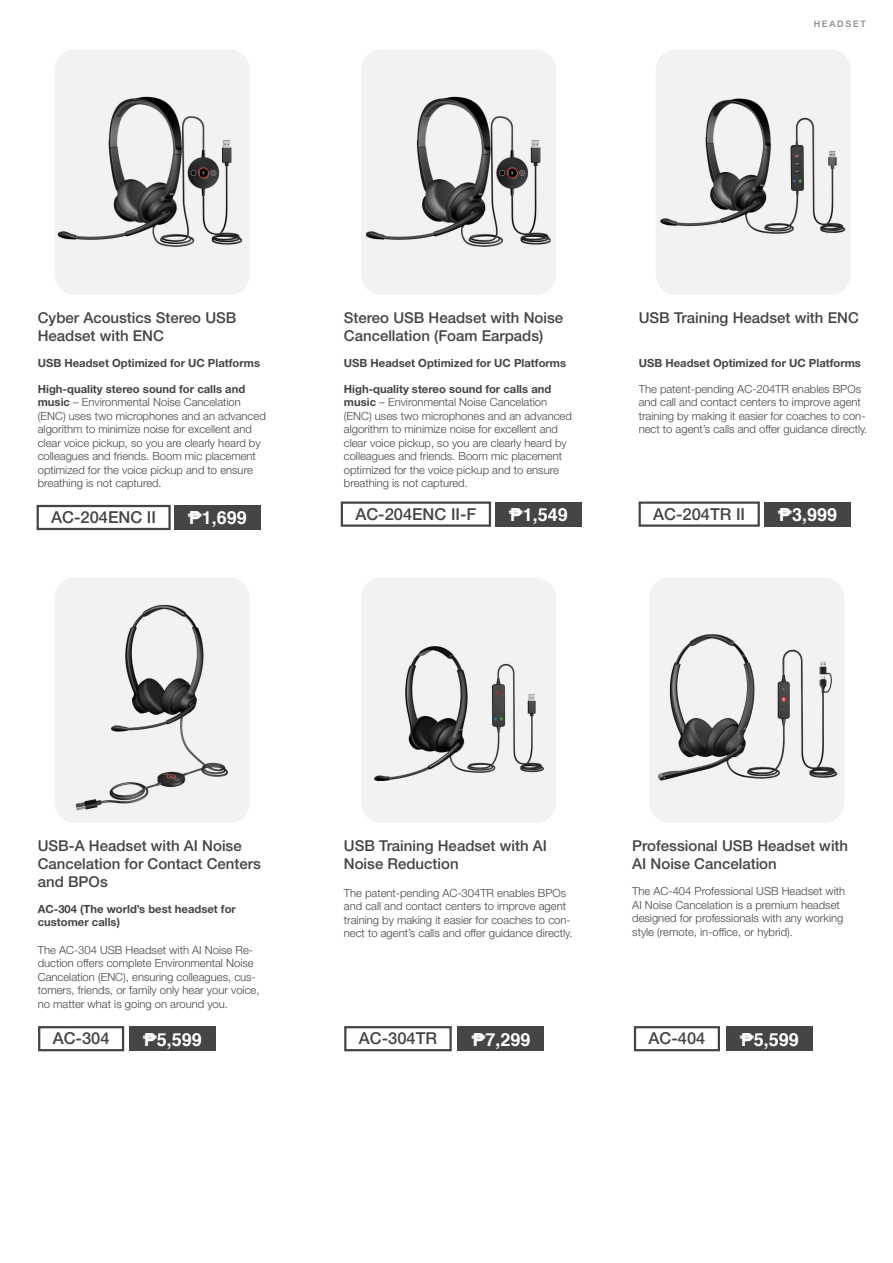
<style>
.page{position:relative;width:893px;height:1263px;background:#fff}
.page>*{position:absolute;margin:0;border:0;box-sizing:border-box;transform-origin:0 0}
.Price{font:700 18px "Helvetica";color:#fff}
.CA_Model{font:500 16.5px "Helvetica Neue LT Std";color:#454545}
.Model_Title{font:500 15px/18px "Helvetica Neue LT Std";color:#454545}
.Model_Description{font:300 11.25px/13.5px "Helvetica Neue LT Std";color:#454545}
.Model_Description-2{font:700 11.25px/13.5px "Helvetica Neue LT Std";color:#454545}
.Model_Title-2{font:500 9px "Helvetica Neue LT Std";letter-spacing:.2em;color:#848787}
.s1{font-weight:700}
</style>
<div class="page">
<div style="left:174px;top:505px;width:86px;height:25px;background:#454545"></div>
<div style="left:37px;top:505px;width:134px;height:25px;border:2px solid #454545"></div>
<div style="left:129px;top:1026px;width:86px;height:25px;background:#454545"></div>
<div style="left:38px;top:1026px;width:86px;height:25px;border:2px solid #454545"></div>
<div style="left:458px;top:1026px;width:86px;height:25px;background:#454545"></div>
<div style="left:344px;top:1026px;width:108px;height:25px;border:2px solid #454545"></div>
<div style="left:726px;top:1026px;width:86px;height:25px;background:#454545"></div>
<div style="left:634px;top:1026px;width:86px;height:25px;border:2px solid #454545"></div>
<div style="left:495px;top:502px;width:86px;height:25px;background:#454545"></div>
<div style="left:341px;top:501px;width:150px;height:26px;border:2px solid #454545"></div>
<div style="left:764px;top:502px;width:86px;height:25px;background:#454545"></div>
<div style="left:638px;top:501px;width:122px;height:26px;border:2px solid #454545"></div>
<div style="left:55px;top:50px;width:195px;height:245px;background:#f2f2f2;border-radius:20px"></div>
<img style="left:58px;top:96px;width:184px;height:151px">
<div style="left:361px;top:50px;width:195px;height:245px;background:#f2f2f2;border-radius:20px"></div>
<img style="left:366px;top:96px;width:185px;height:151px">
<div style="left:656px;top:50px;width:195px;height:245px;background:#f2f2f2;border-radius:20px"></div>
<img style="left:660px;top:98px;width:186px;height:136px">
<div style="left:55px;top:578px;width:195px;height:245px;background:#f2f2f2;border-radius:20px"></div>
<img style="left:75px;top:605px;width:153px;height:206px">
<div style="left:361px;top:578px;width:195px;height:245px;background:#f2f2f2;border-radius:20px"></div>
<img style="left:374px;top:646px;width:170px;height:134px">
<div style="left:649px;top:578px;width:195px;height:245px;background:#f2f2f2;border-radius:20px"></div>
<img style="left:658px;top:634px;width:180px;height:147px">
<p class="Model_Title-2" style="left:814px;top:19px;width:54px">HEADSET</p>
<p class="Model_Title" style="left:38px;top:308px;width:200px">Cyber Acoustics Stereo USB<br>Headset with ENC</p>
<p class="Model_Title" style="left:344px;top:308px;width:221px">Stereo USB Headset with Noise<br>Cancellation (Foam Earpads)</p>
<p class="Model_Title" style="left:639px;top:308px;width:222px">USB Training Headset with ENC</p>
<p class="Model_Description-2" style="left:38px;top:356px;width:224px">USB Headset Optimized for UC Platforms</p>
<p class="Model_Description-2" style="left:344px;top:356px;width:224px">USB Headset Optimized for UC Platforms</p>
<p class="Model_Description-2" style="left:639px;top:356px;width:224px">USB Headset Optimized for UC Platforms</p>
<p class="Model_Description" style="left:38px;top:381px;width:229px"><span class="s1">High-quality stereo sound for calls and music</span> – Environmental Noise Cancelation (ENC) uses two microphones and an advanced algorithm to minimize noise for excellent and clear voice pickup, so you are clearly heard by colleagues and friends. Boom mic placement optimized for the voice pickup and to ensure breathing is not captured.</p>
<p class="Model_Description" style="left:344px;top:381px;width:229px"><span class="s1">High-quality stereo sound for calls and music</span> – Environmental Noise Cancelation (ENC) uses two microphones and an advanced algorithm to minimize noise for excellent and clear voice pickup, so you are clearly heard by colleagues and friends. Boom mic placement optimized for the voice pickup and to ensure breathing is not captured.</p>
<p class="Model_Description" style="left:639px;top:381px;width:230px">The patent-pending AC-204TR enables BPOs and call and contact centers to improve agent training by making it easier for coaches to con&shy;nect to agent’s calls and offer guidance directly.</p>
<p class="CA_Model" style="left:51px;top:507px;width:106px">AC-204ENC II</p>
<p class="Price" style="left:188px;top:503px;width:61px">₱1,699</p>
<p class="CA_Model" style="left:355px;top:504px;width:123px">AC-204ENC II-F</p>
<p class="Price" style="left:509px;top:500px;width:61px">₱1,549</p>
<p class="CA_Model" style="left:653px;top:504px;width:94px">AC-204TR II</p>
<p class="Price" style="left:778px;top:500px;width:61px">₱3,999</p>
<p class="Model_Title" style="left:38px;top:836px;width:225px">USB-A Headset with AI Noise<br>Cancelation for Contact Centers and BPOs</p>
<p class="Model_Title" style="left:344px;top:836px;width:205px">USB Training Headset with AI<br>Noise Reduction</p>
<p class="Model_Title" style="left:632px;top:836px;width:217px">Professional USB Headset with<br>AI Noise Cancelation</p>
<p class="Model_Description" style="left:344px;top:886px;width:230px">The patent-pending AC-304TR enables BPOs and call and contact centers to improve agent training by making it easier for coaches to con&shy;nect to agent’s calls and offer guidance directly.</p>
<p class="Model_Description" style="left:632px;top:884px;width:214px">The AC-404 Professional USB Headset with AI Noise Cancelation is a premium headset designed for professionals with any working style (remote, in-office, or hybrid).</p>
<p class="Model_Description-2" style="left:38px;top:902px;width:200px">AC-304 (The world’s best headset for customer calls)</p>
<p class="Model_Description" style="left:38px;top:943px;width:223px">The AC-304 USB Headset with AI Noise Re&shy;duction offers complete Environmental Noise Cancelation (ENC), ensuring colleagues, cus&shy;tomers, friends, or family only hear your voice, no matter what is going on around you.</p>
<p class="CA_Model" style="left:53px;top:1029px;width:58px">AC-304</p>
<p class="Price" style="left:143px;top:1025px;width:61px">₱5,599</p>
<p class="CA_Model" style="left:359px;top:1029px;width:80px">AC-304TR</p>
<p class="Price" style="left:471px;top:1025px;width:61px">₱7,299</p>
<p class="CA_Model" style="left:648px;top:1029px;width:58px">AC-404</p>
<p class="Price" style="left:740px;top:1025px;width:61px">₱5,599</p>
</div>
